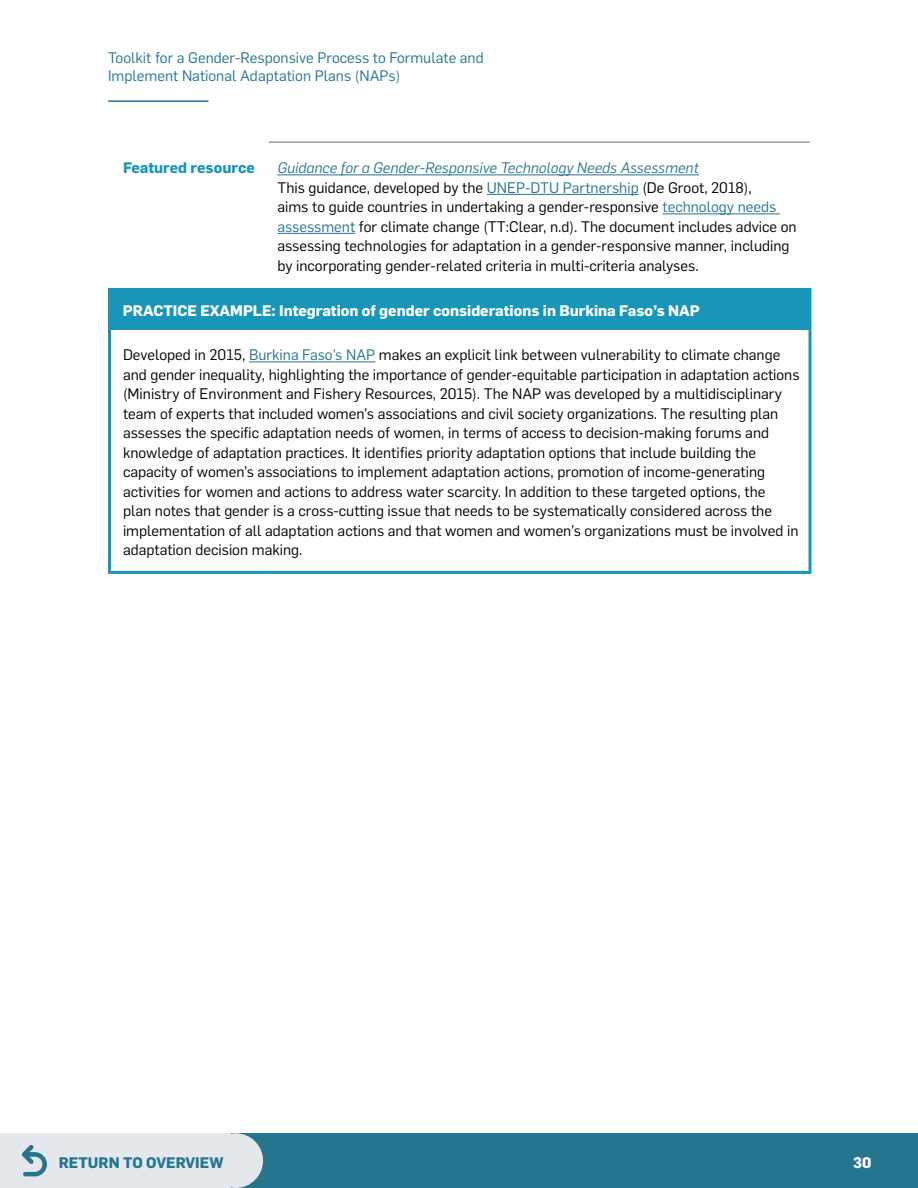
<style>
.page{position:relative;width:918px;height:1188px;background:#fff}
.page>*{position:absolute;margin:0;border:0;box-sizing:border-box;transform-origin:0 0}
.t1{font:15px/19.5px "Flama";color:#000}
.t2{font:15px/18px "Flama";color:#25758e}
.t3{font:700 15px "Flama";color:#fff}
.t4{font:700 15px "Flama";color:#25758e}
.t5{font:700 15px "Flama";color:#1796b9}
.s1{font-style:italic;color:#25758e}
.s2{color:#25758e}
</style>
<div class="page">
<div style="left:0;top:1133px;width:918px;height:55px;background:#25758e"></div>
<hr style="left:108px;top:100px;width:100px;height:2px;background:#25758e">
<div style="left:208px;top:1133px;width:55px;height:55px;background:#e4e8ec;border-radius:50%"></div>
<div style="left:0;top:1133px;width:230px;height:55px;background:#e4e8ec"></div>
<svg style="left:21px;top:1145px;width:26px;height:32px"></svg>
<div style="left:110px;top:288px;width:700px;height:41px;background:#1796b9"></div>
<hr style="left:269px;top:142px;width:541px;height:1px;background:#626874">
<hr style="left:108px;top:288px;width:3px;height:41px;background:#1796b9">
<svg style="left:810px;top:288px;width:2px;height:41px"></svg>
<hr style="left:108px;top:329px;width:3px;height:242px;background:#1796b9">
<svg style="left:808px;top:329px;width:4px;height:242px"></svg>
<hr style="left:108px;top:571px;width:161px;height:3px;background:#1796b9">
<hr style="left:269px;top:571px;width:543px;height:3px;background:#1796b9">
<hr style="left:277px;top:175px;width:422px;height:1px;background:#25758e">
<hr style="left:487px;top:194px;width:152px;height:1px;background:#25758e">
<hr style="left:663px;top:214px;width:117px;height:1px;background:#25758e">
<hr style="left:277px;top:233px;width:78px;height:1px;background:#25758e">
<hr style="left:249px;top:362px;width:126px;height:1px;background:#25758e">
<p class="t2" style="left:108px;top:48px;width:377px">Toolkit for a Gender-Responsive Process to Formulate and<br>Implement National Adaptation Plans (NAPs)</p>
<p class="t5" style="left:123px;top:157px;width:133px">Featured resource</p>
<p class="t1" style="left:277px;top:157px;width:521px"><span class="s1">Guidance for a Gender-Responsive Technology Needs Assessment<br></span>This guidance, developed by the <span class="s2">UNEP-DTU Partnership</span> (De Groot, 2018),<br>aims to guide countries in undertaking a gender-responsive <span class="s2">technology needs assessment</span> for climate change (TT:Clear, n.d). The document includes advice on assessing technologies for adaptation in a gender-responsive manner, including by incorporating gender-related criteria in multi-criteria analyses.</p>
<p class="t3" style="left:123px;top:299px;width:578px">PRACTICE EXAMPLE: Integration of gender considerations in Burkina Faso’s NAP</p>
<p class="t1" style="left:123px;top:344px;width:678px">Developed in 2015, <span class="s2">Burkina Faso’s NAP</span> makes an explicit link between vulnerability to climate change and gender inequality, highlighting the importance of gender-equitable participation in adaptation actions (Ministry of Environment and Fishery Resources, 2015). The NAP was developed by a multidisciplinary team of experts that included women’s associations and civil society organizations. The resulting plan assesses the specific adaptation needs of women, in terms of access to decision-making forums and knowledge of adaptation practices. It identifies priority adaptation options that include building the capacity of women’s associations to implement adaptation actions, promotion of income-generating activities for women and actions to address water scarcity. In addition to these targeted options, the<br>plan notes that gender is a cross-cutting issue that needs to be systematically considered across the implementation of all adaptation actions and that women and women’s organizations must be involved in adaptation decision making.</p>
<p class="t4" style="left:59px;top:1152px;width:166px">RETURN TO OVERVIEW</p>
<p class="t3" style="left:853px;top:1152px;width:20px">30</p>
</div>
